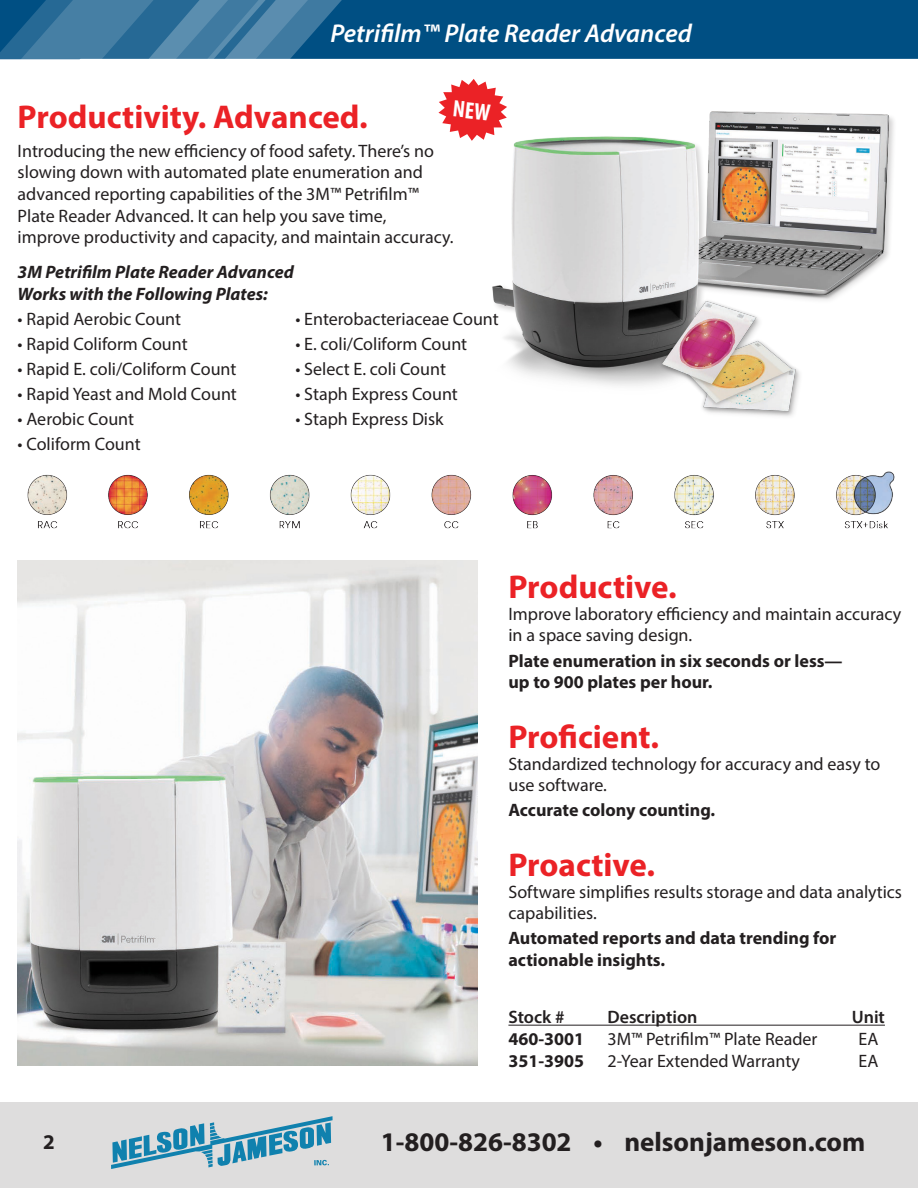
<style>
.page{position:relative;width:918px;height:1188px;background:#fff}
.page>*{position:absolute;margin:0;border:0;box-sizing:border-box;transform-origin:0 0}
.Product_Title{font:700 33px "Myriad Pro";color:#eb2226}
.Body{font:700 33px "Myriad Pro";color:#eb2226}
.t1{font:700 27px "Myriad Pro";color:#231f20}
.Product_Title-2{font:italic 600 25.8px "Myriad Pro";color:#fff}
.t2{font:700 21px "Myriad Pro";color:#231f20}
.Body-2{font:18px/21.6px "Myriad Pro";color:#231f20}
.Product_Title-3{font:18px/21.6px "Myriad Pro";color:#231f20}
.Product_Title-4{font:700 18px/21.6px "Myriad Pro";color:#231f20}
.Body-3{font:italic 700 18px/21.6px "Myriad Pro";color:#231f20}
.Chart_Data{font:18px "Myriad Pro";color:#231f20}
.Chart_Title{font:600 18px "Myriad Pro";color:#231f20}
.Chart_Data-2{font:700 18px "Myriad Pro";color:#231f20}
</style>
<div class="page">
<div style="left:347px;top:0;width:571px;height:59px;background:#004f83"></div>
<svg style="left:0;top:0;width:347px;height:60px;background:#3a769e"></svg>
<div style="left:0;top:1102px;width:918px;height:86px;background:#dedddd"></div>
<svg style="left:111px;top:1116px;width:222px;height:53px"></svg>
<hr style="left:508px;top:1025px;width:377px;height:1px;background:#231f20">
<img style="left:492px;top:111px;width:402px;height:306px">
<img style="left:18px;top:561px;width:459px;height:505px">
<img style="left:27px;top:471px;width:868px;height:58px">
<svg style="left:438px;top:79px;width:69px;height:62px"></svg>
<p class="Product_Title-2" style="left:330px;top:16px;width:363px">Petrifilm™ Plate Reader Advanced</p>
<p class="Body" style="left:18px;top:96px;width:352px">Productivity. Advanced.</p>
<p class="Body-2" style="left:18px;top:140px;width:437px">Introducing the new efficiency of food safety. There’s no slowing down with automated plate enumeration and advanced reporting capabilities of the 3M™ Petrifilm™ Plate Reader Advanced. It can help you save time,<br>improve productivity and capacity, and maintain accuracy.</p>
<p class="Body-3" style="left:18px;top:261px;width:278px">3M Petrifilm Plate Reader Advanced<br>Works with the Following Plates:</p>
<p class="Body-2" style="left:18px;top:308px;width:165px">• Rapid Aerobic Count</p>
<p class="Body-2" style="left:18px;top:333px;width:172px">• Rapid Coliform Count</p>
<p class="Body-2" style="left:18px;top:358px;width:220px">• Rapid E. coli/Coliform Count</p>
<p class="Body-2" style="left:18px;top:383px;width:221px">• Rapid Yeast and Mold Count</p>
<p class="Body-2" style="left:18px;top:408px;width:118px">• Aerobic Count</p>
<p class="Body-2" style="left:18px;top:433px;width:125px">• Coliform Count</p>
<p class="Body-2" style="left:295px;top:308px;width:205px">• Enterobacteriaceae Count</p>
<p class="Body-2" style="left:295px;top:333px;width:173px">• E. coli/Coliform Count</p>
<p class="Body-2" style="left:295px;top:358px;width:152px">• Select E. coli Count</p>
<p class="Body-2" style="left:295px;top:383px;width:164px">• Staph Express Count</p>
<p class="Body-2" style="left:295px;top:408px;width:150px">• Staph Express Disk</p>
<p class="Product_Title" style="left:508px;top:566px;width:170px">Productive.</p>
<p class="Product_Title-3" style="left:508px;top:603px;width:395px">Improve laboratory efficiency and maintain accuracy in a space saving design.</p>
<p class="Product_Title-4" style="left:508px;top:649px;width:336px">Plate enumeration in six seconds or less— up to 900 plates per hour.</p>
<p class="Product_Title" style="left:508px;top:715px;width:152px">Proficient.</p>
<p class="Product_Title-3" style="left:508px;top:752px;width:374px">Standardized technology for accuracy and easy to use software.</p>
<p class="Product_Title-4" style="left:508px;top:799px;width:208px">Accurate colony counting.</p>
<p class="Product_Title" style="left:508px;top:844px;width:148px">Proactive.</p>
<p class="Product_Title-3" style="left:508px;top:881px;width:395px">Software simplifies results storage and data analytics capabilities.</p>
<p class="Product_Title-4" style="left:508px;top:927px;width:329px">Automated reports and data trending for actionable insights.</p>
<p class="Chart_Title" style="left:508px;top:1006px;width:58px">Stock #</p>
<p class="Chart_Title" style="left:607px;top:1006px;width:92px">Description</p>
<p class="Chart_Title" style="left:852px;top:1006px;width:35px">Unit</p>
<p class="Chart_Data-2" style="left:508px;top:1027px;width:77px">460-3001</p>
<p class="Chart_Data" style="left:607px;top:1028px;width:212px">3M™ Petrifilm™ Plate Reader</p>
<p class="Chart_Data" style="left:859px;top:1028px;width:21px">EA</p>
<p class="Chart_Data-2" style="left:508px;top:1049px;width:77px">351-3905</p>
<p class="Chart_Data" style="left:607px;top:1049px;width:194px">2-Year Extended Warranty</p>
<p class="Chart_Data" style="left:859px;top:1049px;width:21px">EA</p>
<p class="t2" style="left:43px;top:1128px;width:13px">2</p>
<h2 class="t1" style="left:381px;top:1125px;width:486px">1-800-826-8302 • nelsonjameson.com</h2>
</div>
